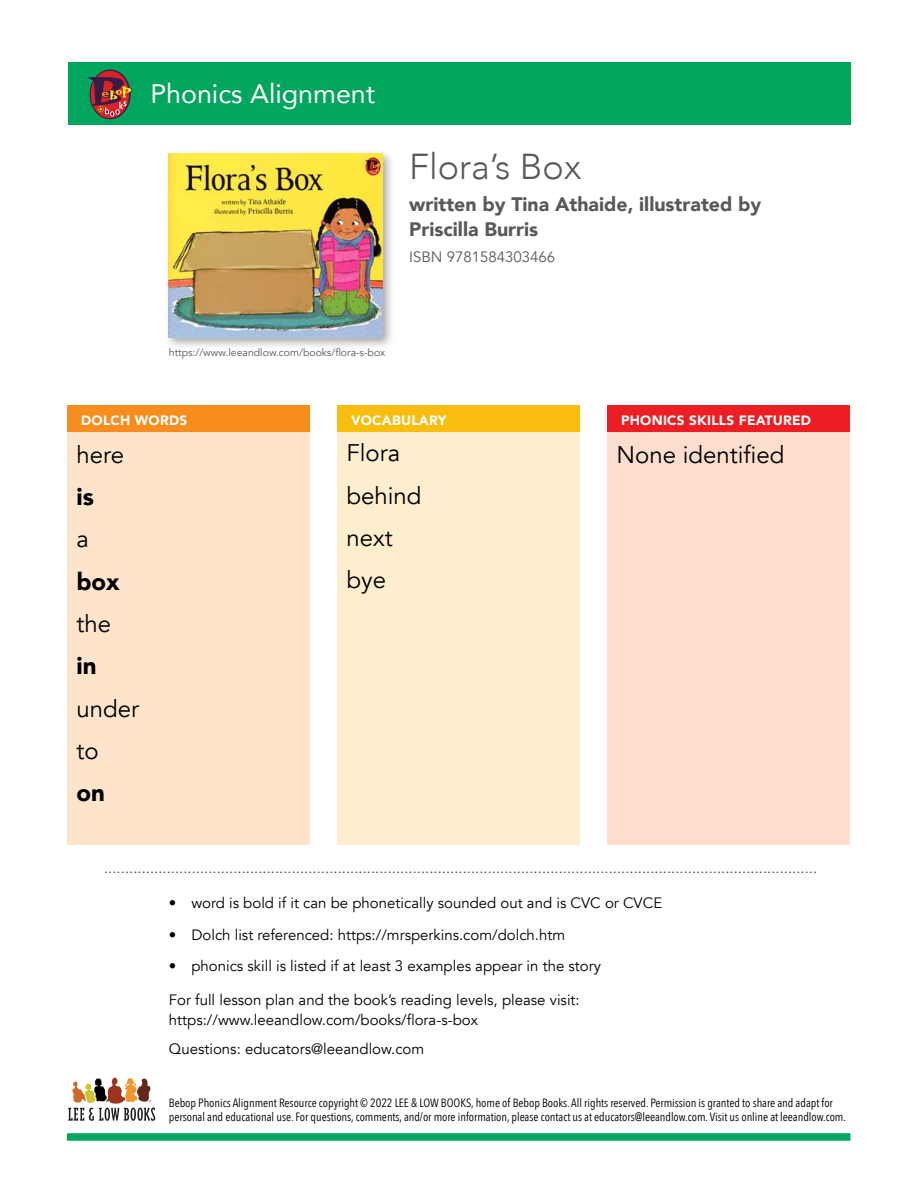
<style>
.page{position:relative;width:918px;height:1188px;background:#fff}
.page>*{position:absolute;margin:0;border:0;box-sizing:border-box;transform-origin:0 0}
.t1{font:300 36px "Avenir";color:#58595b}
.t2{font:26.85px "Avenir";color:#fff}
.t3{font:24px/42.3px "Avenir";color:#000}
.t4{font:900 24px "Avenir";color:#000}
.t5{font:900 19.5px/25.5px "Avenir";color:#58595b}
.t6{font:15px/19.5px "Avenir";color:#000}
.t7{font:15px "Minion Pro";color:#58595b}
.t8{font:15px "Avenir";color:#58595b}
.t9{font:900 13.5px "Avenir";letter-spacing:.02em;color:#fff}
.t10{font:12px/14.4px "Avenir Next Condensed";letter-spacing:-.005em;color:#000}
.t11{font:10.5px "Avenir";color:#58595b}
</style>
<div class="page">
<div style="left:67px;top:1133px;width:783px;height:8px;background:#00a65d"></div>
<div style="left:68px;top:62px;width:782px;height:62px;background:#00a65d"></div>
<div style="left:91px;top:70px;width:39px;height:49px;background:#3d1d44;border-radius:50%"></div>
<svg style="left:90px;top:70px;width:40px;height:49px"></svg>
<div style="left:90px;top:70px;width:40px;height:49px;border:1px solid #391b46;border-radius:50%"></div>
<svg style="left:88px;top:77px;width:44px;height:40px"></svg>
<svg style="left:68px;top:1078px;width:87px;height:43px"></svg>
<div style="left:68px;top:405px;width:242px;height:27px;background:#f78d1e"></div>
<div style="left:608px;top:405px;width:242px;height:27px;background:#ed1d24"></div>
<div style="left:164px;top:149px;width:231px;height:201px;background:#000;opacity:.35"></div>
<img style="left:168px;top:153px;width:214px;height:184px">
<div style="left:338px;top:431px;width:242px;height:414px;background:#feeece"></div>
<div style="left:608px;top:432px;width:242px;height:413px;background:#fdddce"></div>
<div style="left:68px;top:432px;width:242px;height:413px;background:#fee4ca"></div>
<div style="left:338px;top:405px;width:242px;height:27px;background:#f8bd0e"></div>
<h2 class="t2" style="left:150px;top:72px;width:226px">Phonics Alignment</h2>
<h1 class="t1" style="left:409px;top:145px;width:174px">Flora’s Box</h1>
<h3 class="t5" style="left:409px;top:191px;width:354px">written by Tina Athaide, illustrated by<br>Priscilla Burris</h3>
<p class="t8" style="left:409px;top:248px;width:148px">ISBN 9781584303466</p>
<p class="t11" style="left:169px;top:346px;width:218px">https://www.leeandlow.com/books/flora-s-box</p>
<p class="t9" style="left:81px;top:409px;width:108px">DOLCH WORDS</p>
<p class="t9" style="left:621px;top:409px;width:192px">PHONICS SKILLS FEATURED</p>
<p class="t9" style="left:351px;top:409px;width:97px">VOCABULARY</p>
<h3 class="t3" style="left:346px;top:432px;width:77px">Flora behind next bye</h3>
<h3 class="t3" style="left:76px;top:434px;width:49px">here</h3>
<h3 class="t3" style="left:616px;top:434px;width:169px">None identified</h3>
<h3 class="t4" style="left:76px;top:476px;width:19px">is</h3>
<h3 class="t3" style="left:76px;top:518px;width:14px">a</h3>
<h3 class="t4" style="left:76px;top:561px;width:45px">box</h3>
<h3 class="t3" style="left:76px;top:603px;width:36px">the</h3>
<h3 class="t4" style="left:76px;top:645px;width:22px">in</h3>
<h3 class="t3" style="left:76px;top:688px;width:64px">under to</h3>
<h3 class="t4" style="left:76px;top:772px;width:30px">on</h3>
<p class="t7" style="left:104px;top:858px;width:714px">...........................................................................................................................................................................</p>
<p class="t6" style="left:169px;top:893px;width:495px">• word is bold if it can be phonetically sounded out and is CVC or CVCE</p>
<p class="t6" style="left:169px;top:925px;width:398px">• Dolch list referenced: https://mrsperkins.com/dolch.htm</p>
<p class="t6" style="left:169px;top:956px;width:434px">• phonics skill is listed if at least 3 examples appear in the story</p>
<p class="t6" style="left:169px;top:990px;width:412px">For full lesson plan and the book’s reading levels, please visit: https://www.leeandlow.com/books/flora-s-box</p>
<p class="t6" style="left:169px;top:1039px;width:257px">Questions: educators@leeandlow.com</p>
<p class="t10" style="left:169px;top:1095px;width:679px">Bebop Phonics Alignment Resource copyright © 2022 LEE &amp; LOW BOOKS, home of Bebop Books. All rights reserved. Permission is granted to share and adapt for personal and educational use. For questions, comments, and/or more information, please contact us at educators@leeandlow.com. Visit us online at leeandlow.com.</p>
</div>
